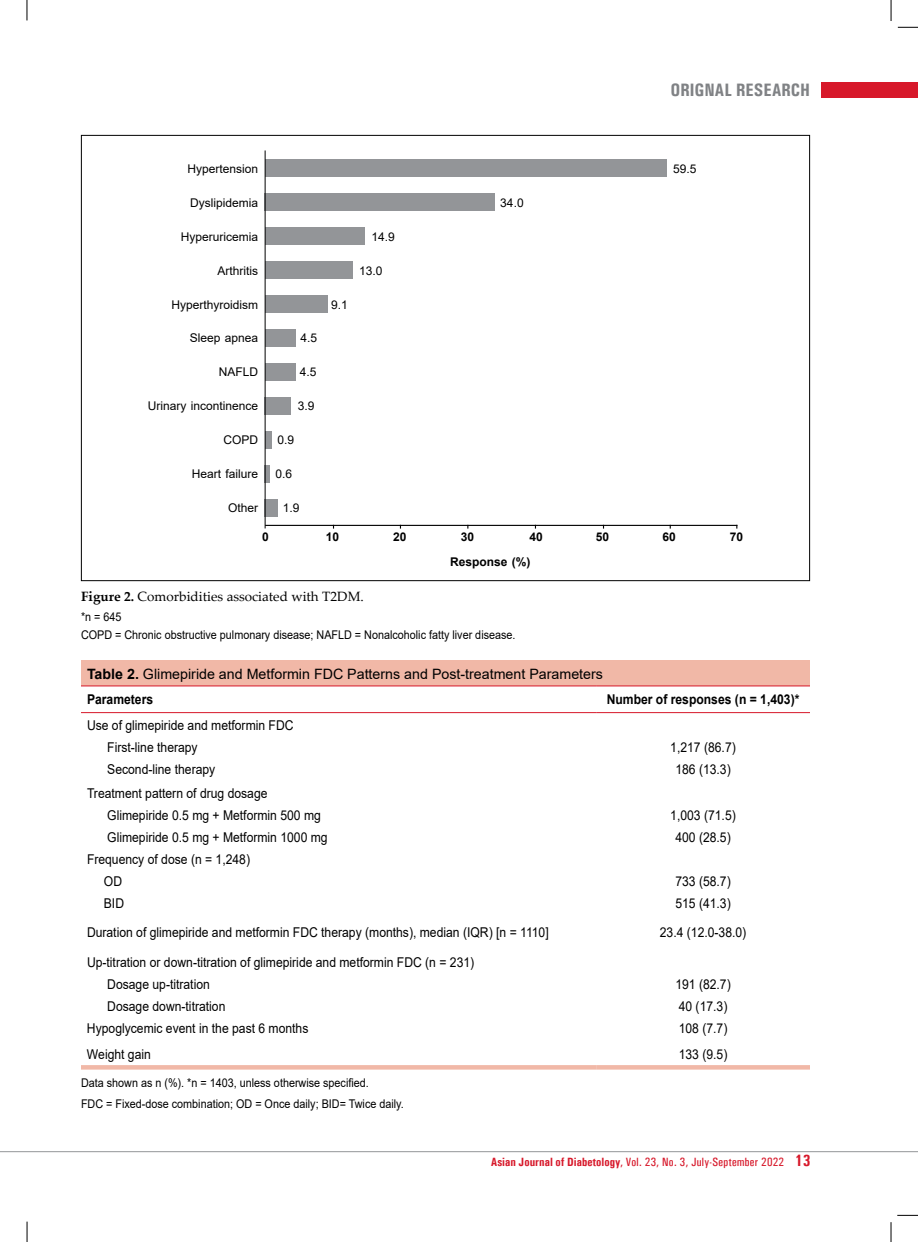
<style>
.page{position:relative;width:918px;height:1242px;background:#fff}
.page>*{position:absolute;margin:0;border:0;box-sizing:border-box;transform-origin:0 0}
.t1{font:700 condensed 18px "Univers";color:#808285}
.t2{font:14.25px "Arial";color:#000}
.t3{font:13.5px/21.9px "Arial";color:#000;scale:.9 1}
.t4{font:13.5px "Palatino Linotype";color:#000}
.t5{font:700 13.5px "Arial";color:#000;scale:.9 1}
.t6{font:12px/17.1px "Arial";color:#000;scale:.9 1}
.t7{font:12px "Arial";color:#000}
.t8{font:12px "Univers Condensed";letter-spacing:.02em;color:#d7182a}
.t9{font:700 12px "Arial";color:#000}
.s1{font-weight:700}
.s2{font-family:"Univers";font-weight:700;font-stretch:condensed}
.s3{font-family:"Univers";font-weight:700;font-stretch:condensed;font-size:16.5px}
</style>
<div class="page">
<svg style="left:27px;top:0;width:1px;height:20px"></svg>
<svg style="left:27px;top:1222px;width:1px;height:20px"></svg>
<svg style="left:891px;top:0;width:1px;height:21px"></svg>
<svg style="left:898px;top:27px;width:20px;height:1px"></svg>
<svg style="left:897px;top:1215px;width:21px;height:1px"></svg>
<svg style="left:891px;top:1222px;width:1px;height:20px"></svg>
<div style="left:821px;top:83px;width:97px;height:15px;background:#d7182a"></div>
<hr style="left:0;top:1151px;width:918px;height:1px;background:#939598">
<div style="left:81px;top:661px;width:729px;height:25px;background:#f1b8a7"></div>
<hr style="left:81px;top:686px;width:515px;height:1px;background:#d7182a">
<hr style="left:596px;top:686px;width:214px;height:1px;background:#d7182a">
<hr style="left:81px;top:712px;width:515px;height:1px;background:#d7182a">
<hr style="left:596px;top:712px;width:214px;height:1px;background:#d7182a">
<div style="left:81px;top:1065px;width:515px;height:5px;background:#f1b8a7"></div>
<div style="left:596px;top:1065px;width:214px;height:5px;background:#f1b8a7"></div>
<hr style="left:265px;top:525px;width:472px;height:1px;background:#000">
<div style="left:265px;top:160px;width:402px;height:17px;background:#939598"></div>
<div style="left:265px;top:194px;width:230px;height:17px;background:#939598"></div>
<div style="left:265px;top:228px;width:99px;height:17px;background:#939598"></div>
<div style="left:265px;top:262px;width:87px;height:17px;background:#939598"></div>
<div style="left:265px;top:296px;width:63px;height:17px;background:#939598"></div>
<div style="left:265px;top:329px;width:30px;height:18px;background:#939598"></div>
<div style="left:265px;top:363px;width:30px;height:18px;background:#939598"></div>
<div style="left:265px;top:397px;width:26px;height:18px;background:#939598"></div>
<div style="left:265px;top:431px;width:7px;height:18px;background:#939598"></div>
<div style="left:265px;top:465px;width:5px;height:18px;background:#939598"></div>
<div style="left:265px;top:499px;width:13px;height:18px;background:#939598"></div>
<hr style="left:265px;top:150px;width:1px;height:378px;background:#000">
<h1 class="t1" style="left:670px;top:79px;width:141px">Orignal Research</h1>
<p class="t7" style="left:187px;top:160px;width:72px">Hypertension</p>
<p class="t7" style="left:673px;top:160px;width:25px">59.5</p>
<p class="t7" style="left:190px;top:194px;width:70px">Dyslipidemia</p>
<p class="t7" style="left:500px;top:194px;width:25px">34.0</p>
<p class="t7" style="left:181px;top:228px;width:79px">Hyperuricemia</p>
<p class="t7" style="left:372px;top:228px;width:25px">14.9</p>
<p class="t7" style="left:217px;top:262px;width:42px">Arthritis</p>
<p class="t7" style="left:359px;top:262px;width:25px">13.0</p>
<p class="t7" style="left:171px;top:296px;width:88px">Hyperthyroidism</p>
<p class="t7" style="left:331px;top:296px;width:18px">9.1</p>
<p class="t7" style="left:190px;top:330px;width:70px">Sleep apnea</p>
<p class="t7" style="left:301px;top:330px;width:18px">4.5</p>
<p class="t7" style="left:219px;top:364px;width:41px">NAFLD</p>
<p class="t7" style="left:300px;top:364px;width:18px">4.5</p>
<p class="t7" style="left:148px;top:398px;width:112px">Urinary incontinence</p>
<p class="t7" style="left:298px;top:398px;width:18px">3.9</p>
<p class="t7" style="left:223px;top:432px;width:36px">COPD</p>
<p class="t7" style="left:278px;top:432px;width:18px">0.9</p>
<p class="t7" style="left:192px;top:466px;width:68px">Heart failure</p>
<p class="t7" style="left:275px;top:466px;width:18px">0.6</p>
<p class="t7" style="left:228px;top:500px;width:32px">Other</p>
<p class="t7" style="left:283px;top:500px;width:18px">1.9</p>
<p class="t9" style="left:262px;top:528px;width:8px">0</p>
<p class="t9" style="left:326px;top:528px;width:15px">10</p>
<p class="t9" style="left:393px;top:528px;width:15px">20</p>
<p class="t9" style="left:461px;top:528px;width:15px">30</p>
<p class="t9" style="left:530px;top:528px;width:15px">40</p>
<p class="t9" style="left:596px;top:528px;width:15px">50</p>
<p class="t9" style="left:663px;top:528px;width:15px">60</p>
<p class="t9" style="left:730px;top:528px;width:15px">70</p>
<p class="t9" style="left:450px;top:553px;width:82px">Response (%)</p>
<p class="t4" style="left:81px;top:587px;width:284px"><span class="s1">Figure 2.</span> Comorbidities associated with T2DM.</p>
<p class="t6" style="left:81px;top:609px;width:484px">*n = 645<br>COPD = Chronic obstructive pulmonary disease; NAFLD = Nonalcoholic fatty liver disease.</p>
<p class="t2" style="left:87px;top:664px;width:518px"><span class="s1">Table 2.</span> Glimepiride and Metformin FDC Patterns and Post-treatment Parameters</p>
<p class="t5" style="left:87px;top:690px;width:75px">Parameters</p>
<p class="t5" style="left:607px;top:690px;width:216px">Number of responses (n = 1,403)*</p>
<p class="t3" style="left:107px;top:715px;width:209px;text-indent:-20px">Use of glimepiride and metformin FDC<br>First-line therapy<br>Second-line therapy</p>
<p class="t3" style="left:670px;top:736px;width:74px;text-align:center">1,217 (86.7)<br>186 (13.3)</p>
<p class="t3" style="left:107px;top:782px;width:246px;text-indent:-20px">Treatment pattern of drug dosage<br>Glimepiride 0.5 mg + Metformin 500 mg<br>Glimepiride 0.5 mg + Metformin 1000 mg</p>
<p class="t3" style="left:104px;top:848px;width:164px;text-indent:-17px">Frequency of dose (n = 1,248)<br>OD<br>BID</p>
<p class="t3" style="left:670px;top:804px;width:74px;text-align:center">1,003 (71.5)<br>400 (28.5)</p>
<p class="t3" style="left:675px;top:870px;width:63px">733 (58.7)<br>515 (41.3)</p>
<p class="t3" style="left:87px;top:922px;width:515px">Duration of glimepiride and metformin FDC therapy (months), median (IQR) [n = 1110]</p>
<p class="t3" style="left:660px;top:922px;width:98px">23.4 (12.0-38.0)</p>
<p class="t3" style="left:107px;top:951px;width:409px;text-indent:-20px">Up-titration or down-titration of glimepiride and metformin FDC (n = 231)<br>Dosage up-titration<br>Dosage down-titration</p>
<p class="t3" style="left:675px;top:973px;width:63px">191 (82.7)<br>40 (17.3)</p>
<p class="t3" style="left:87px;top:1017px;width:248px">Hypoglycemic event in the past 6 months</p>
<p class="t3" style="left:679px;top:1017px;width:56px">108 (7.7)</p>
<p class="t3" style="left:87px;top:1043px;width:73px">Weight gain</p>
<p class="t3" style="left:679px;top:1043px;width:56px">133 (9.5)</p>
<p class="t6" style="left:81px;top:1073px;width:360px;line-height:20.4px">Data shown as n (%). *n = 1403, unless otherwise specified.<br>FDC = Fixed-dose combination; OD = Once daily; BID= Twice daily.</p>
<p class="t8" style="left:491px;top:1155px;width:321px"><span class="s2">Asian Journal of Diabetology</span>, Vol. 23, No. 3, July-September 2022 <span class="s3">13</span></p>
</div>
